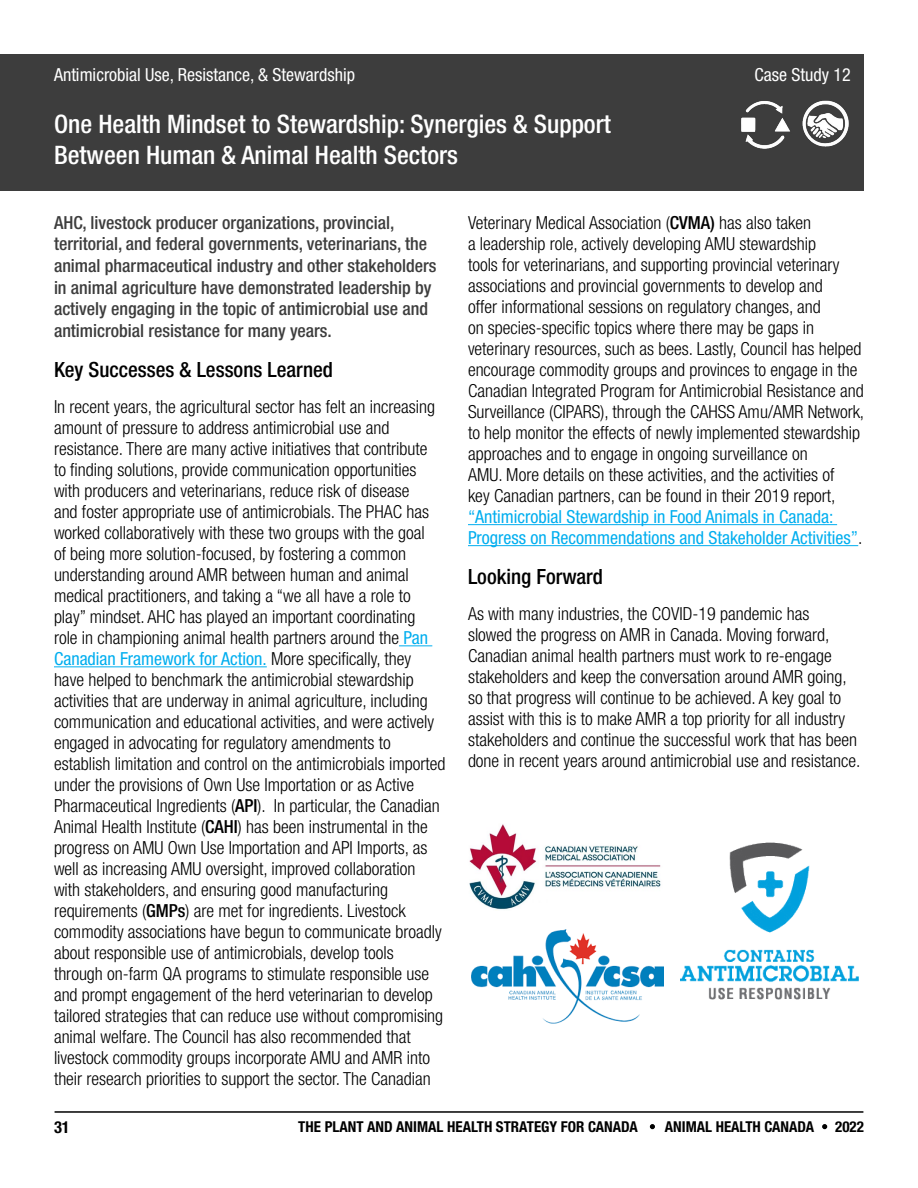
<style>
.page{position:relative;width:918px;height:1188px;background:#fff}
.page>*{position:absolute;margin:0;border:0;box-sizing:border-box;transform-origin:0 0}
.t1{font:500 condensed 25.5px/30.6px "Helvetica Neue LT Pro";color:#fff}
.t2{font:500 condensed 21px "Helvetica Neue LT Pro";color:#000}
.t3{font:300 condensed 18px/21px "Helvetica Neue LT Pro";color:#000}
.t4{font:500 condensed 18px/21.6px "Helvetica Neue LT Pro";color:#3d3d3d}
.t5{font:condensed 18px/21px "Helvetica Neue LT Pro";color:#00aeef}
.t6{font:condensed 18px "Helvetica Neue LT Pro";color:#fff}
.t7{font:700 condensed 16.5px "Helvetica Neue LT Pro";color:#000}
.t8{font:700 condensed 15px "Helvetica Neue LT Pro";color:#000}
.s1{font-weight:400;color:#00aeef}
.s2{font-weight:500}
.s3{font-weight:300;color:#000}
</style>
<div class="page">
<div style="left:0;top:54px;width:864px;height:137px;background:#3d3d3d"></div>
<hr style="left:399px;top:645px;width:33px;height:1px;background:#00aeef">
<hr style="left:54px;top:666px;width:213px;height:1px;background:#00aeef">
<hr style="left:468px;top:524px;width:369px;height:1px;background:#00aeef">
<hr style="left:468px;top:545px;width:390px;height:1px;background:#00aeef">
<img style="left:802px;top:100px;width:47px;height:47px">
<img style="left:741px;top:101px;width:49px;height:48px">
<img style="left:471px;top:929px;width:193px;height:94px">
<img style="left:469px;top:824px;width:192px;height:86px">
<svg style="left:650px;top:1124px;width:5px;height:5px"></svg>
<svg style="left:822px;top:1124px;width:5px;height:5px"></svg>
<hr style="left:55px;top:1111px;width:808px;height:2px;background:#000">
<img style="left:681px;top:843px;width:178px;height:156px">
<p class="t6" style="left:54px;top:64px;width:303px">Antimicrobial Use, Resistance, &amp; Stewardship</p>
<p class="t6" style="left:754px;top:64px;width:98px">Case Study 12</p>
<h1 class="t1" style="left:54px;top:108px;width:558px">One Health Mindset to Stewardship: Synergies &amp; Support<br>Between Human &amp; Animal Health Sectors</h1>
<p class="t4" style="left:54px;top:211px;width:384px">AHC, livestock producer organizations, provincial, territorial, and federal governments, veterinarians, the animal pharmaceutical industry and other stakeholders in animal agriculture have demonstrated leadership by actively engaging in the topic of antimicrobial use and antimicrobial resistance for many years.</p>
<p class="t2" style="left:54px;top:357px;width:280px">Key Successes &amp; Lessons Learned</p>
<p class="t3" style="left:54px;top:396px;width:393px">In recent years, the agricultural sector has felt an increasing amount of pressure to address antimicrobial use and resistance. There are many active initiatives that contribute<br>to finding solutions, provide communication opportunities with producers and veterinarians, reduce risk of disease<br>and foster appropriate use of antimicrobials. The PHAC has worked collaboratively with these two groups with the goal<br>of being more solution-focused, by fostering a common understanding around AMR between human and animal medical practitioners, and taking a “we all have a role to play” mindset. AHC has played an important coordinating<br>role in championing animal health partners around the <span class="s1">Pan Canadian Framework for Action.</span> More specifically, they have helped to benchmark the antimicrobial stewardship activities that are underway in animal agriculture, including communication and educational activities, and were actively engaged in advocating for regulatory amendments to establish limitation and control on the antimicrobials imported under the provisions of Own Use Importation or as Active Pharmaceutical Ingredients (<span class="s2">API</span>). In particular, the Canadian Animal Health Institute (<span class="s2">CAHI</span>) has been instrumental in the progress on AMU Own Use Importation and API Imports, as well as increasing AMU oversight, improved collaboration with stakeholders, and ensuring good manufacturing requirements (<span class="s2">GMPs</span>) are met for ingredients. Livestock commodity associations have begun to communicate broadly about responsible use of antimicrobials, develop tools through on-farm QA programs to stimulate responsible use and prompt engagement of the herd veterinarian to develop tailored strategies that can reduce use without compromising animal welfare. The Council has also recommended that livestock commodity groups incorporate AMU and AMR into their research priorities to support the sector. The Canadian</p>
<p class="t3" style="left:468px;top:212px;width:398px">Veterinary Medical Association (<span class="s2">CVMA)</span> has also taken<br>a leadership role, actively developing AMU stewardship<br>tools for veterinarians, and supporting provincial veterinary associations and provincial governments to develop and<br>offer informational sessions on regulatory changes, and<br>on species-specific topics where there may be gaps in veterinary resources, such as bees. Lastly, Council has helped encourage commodity groups and provinces to engage in the Canadian Integrated Program for Antimicrobial Resistance and Surveillance (CIPARS), through the CAHSS Amu/AMR Network, to help monitor the effects of newly implemented stewardship approaches and to engage in ongoing surveillance on<br>AMU. More details on these activities, and the activities of<br>key Canadian partners, can be found in their 2019 report,</p>
<p class="t5" style="left:468px;top:506px;width:396px">“Antimicrobial Stewardship in Food Animals in Canada:<br>Progress on Recommendations and Stakeholder Activities”<span class="s3">.</span></p>
<p class="t2" style="left:468px;top:564px;width:136px">Looking Forward</p>
<p class="t3" style="left:468px;top:603px;width:394px">As with many industries, the COVID-19 pandemic has<br>slowed the progress on AMR in Canada. Moving forward, Canadian animal health partners must work to re-engage stakeholders and keep the conversation around AMR going, so that progress will continue to be achieved. A key goal to assist with this is to make AMR a top priority for all industry stakeholders and continue the successful work that has been done in recent years around antimicrobial use and resistance.</p>
<p class="t7" style="left:54px;top:1117px;width:17px">31</p>
<p class="t8" style="left:298px;top:1117px;width:341px">THE PLANT AND ANIMAL HEALTH STRATEGY FOR CANADA</p>
<p class="t8" style="left:665px;top:1117px;width:151px">ANIMAL HEALTH CANADA</p>
<p class="t8" style="left:835px;top:1117px;width:30px">2022</p>
</div>
